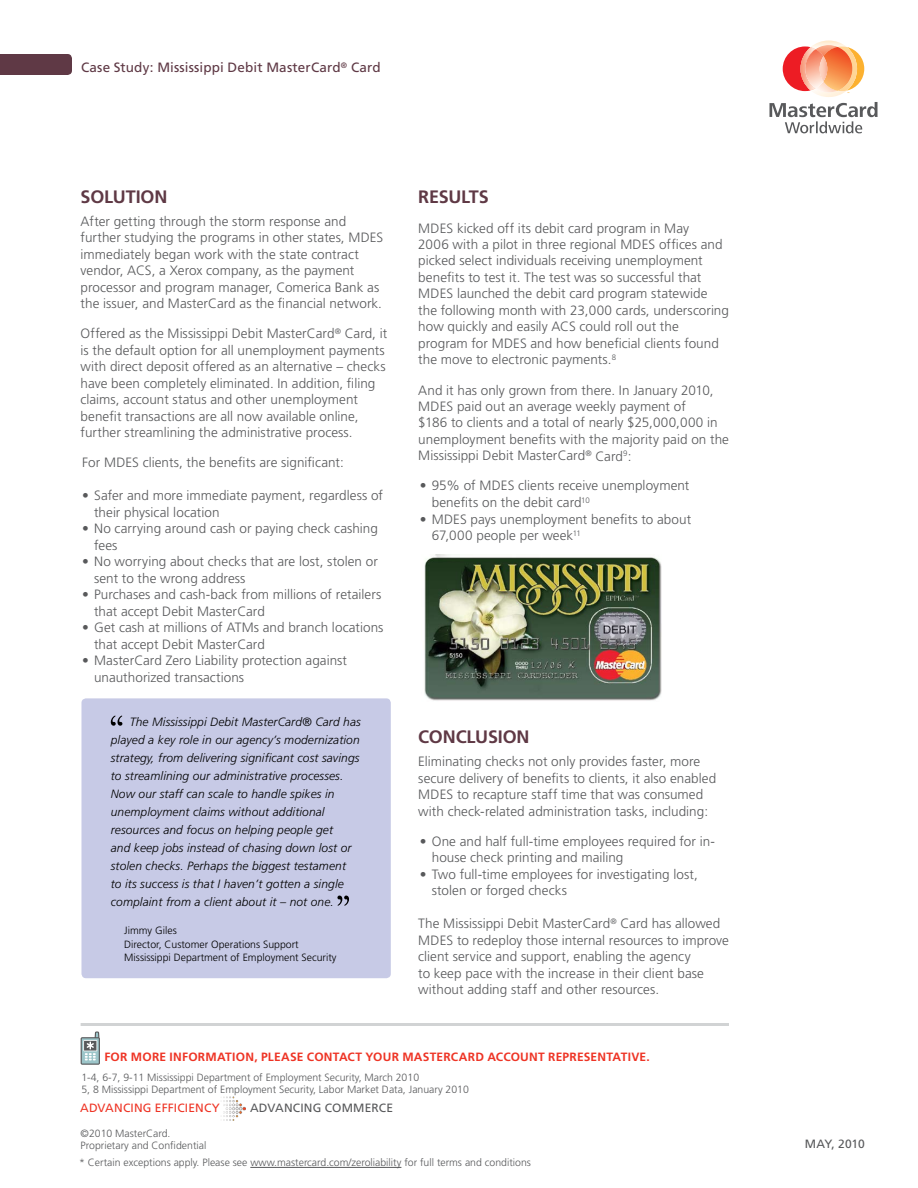
<style>
.page{position:relative;width:918px;height:1188px;background:#fff}
.page>*{position:absolute;margin:0;border:0;box-sizing:border-box;transform-origin:0 0}
.t1{font:700 18px "Frutiger";letter-spacing:-.01em;color:#5f3945}
.t2{font:300 13.5px/16.5px "Frutiger";letter-spacing:.005em;color:#58595b}
.t3{font:13.5px "Frutiger";letter-spacing:.01em;color:#5f3945}
.t4{font:italic 300 12px/18px "Frutiger";letter-spacing:.01em;color:#000}
.t5{font:700 12px "Frutiger";letter-spacing:.02em;color:#ee3425}
.t6{font:12px "Frutiger";letter-spacing:.015em;color:#58595b}
.t7{font:12px "Frutiger";letter-spacing:.015em;color:#ee3425}
.t8{font:300 10.5px/12px "Frutiger";color:#58595b}
.t9{font:300 10.5px/13.5px "Frutiger";color:#000}
</style>
<div class="page">
<hr style="left:81px;top:1023px;width:648px;height:3px;background:#d1d3d4">
<svg style="left:769px;top:41px;width:109px;height:92px"></svg>
<div style="left:0;top:54px;width:72px;height:21px;background:#5f3945"></div>
<div style="left:81px;top:698px;width:310px;height:280px;background:#c7cae6;border-radius:4px"></div>
<svg style="left:111px;top:716px;width:11px;height:10px"></svg>
<svg style="left:337px;top:896px;width:12px;height:10px"></svg>
<img style="left:424px;top:555px;width:238px;height:146px">
<svg style="left:81px;top:1032px;width:19px;height:33px"></svg>
<hr style="left:250px;top:1167px;width:151px;height:1px;background:#58595b">
<img style="left:223px;top:1097px;width:23px;height:23px">
<p class="t3" style="left:81px;top:60px;width:301px">Case Study: Mississippi Debit MasterCard<sup>®</sup> Card</p>
<h1 class="t1" style="left:81px;top:186px;width:88px">SOLUTION</h1>
<p class="t2" style="left:81px;top:213px;width:304px">After getting through the storm response and further studying the programs in other states, MDES immediately began work with the state contract vendor, ACS, a Xerox company, as the payment processor and program manager, Comerica Bank as the issuer, and MasterCard as the financial network.</p>
<p class="t2" style="left:81px;top:326px;width:308px">Offered as the Mississippi Debit MasterCard<sup>®</sup> Card, it is the default option for all unemployment payments with direct deposit offered as an alternative – checks have been completely eliminated. In addition, filing claims, account status and other unemployment benefit transactions are all now available online, further streamlining the administrative process.</p>
<p class="t2" style="left:82px;top:455px;width:263px">For MDES clients, the benefits are significant:</p>
<p class="t2" style="left:94px;top:488px;width:291px;text-indent:-12px">• Safer and more immediate payment, regardless of their physical location</p>
<p class="t2" style="left:94px;top:521px;width:285px;text-indent:-12px">• No carrying around cash or paying check cashing fees</p>
<p class="t2" style="left:94px;top:553px;width:285px;text-indent:-12px">• No worrying about checks that are lost, stolen or sent to the wrong address</p>
<p class="t2" style="left:94px;top:586px;width:289px;text-indent:-12px">• Purchases and cash-back from millions of retailers that accept Debit MasterCard</p>
<p class="t2" style="left:94px;top:619px;width:291px;text-indent:-12px">• Get cash at millions of ATMs and branch locations that accept Debit MasterCard</p>
<p class="t2" style="left:94px;top:652px;width:254px;text-indent:-12px">• MasterCard Zero Liability protection against unauthorized transactions</p>
<p class="t4" style="left:111px;top:713px;width:252px;text-indent:19px">The Mississippi Debit MasterCard® Card has played a key role in our agency’s modernization strategy, from delivering significant cost savings to streamlining our administrative processes.<br>Now our staff can scale to handle spikes in unemployment claims without additional resources and focus on helping people get<br>and keep jobs instead of chasing down lost or stolen checks. Perhaps the biggest testament<br>to its success is that I haven’t gotten a single complaint from a client about it – not one.</p>
<p class="t9" style="left:124px;top:924px;width:214px">Jimmy Giles<br>Director, Customer Operations Support<br>Mississippi Department of Employment Security</p>
<h1 class="t1" style="left:418px;top:186px;width:62px">RESU LTS</h1>
<p class="t2" style="left:418px;top:220px;width:312px">MDES kicked off its debit card program in May<br>2006 with a pilot in three regional MDES offices and picked select individuals receiving unemployment benefits to test it. The test was so successful that MDES launched the debit card program statewide the following month with 23,000 cards, underscoring how quickly and easily ACS could roll out the program for MDES and how beneficial clients found the move to electronic payments.<sup>8</sup></p>
<p class="t2" style="left:418px;top:382px;width:312px">And it has only grown from there. In January 2010, MDES paid out an average weekly payment of<br>$186 to clients and a total of nearly $25,000,000 in unemployment benefits with the majority paid on the Mississippi Debit MasterCard<sup>®</sup> Card<sup>9</sup>:</p>
<p class="t2" style="left:432px;top:478px;width:259px;text-indent:-12px">• 95% of MDES clients receive unemployment benefits on the debit card<sup>10</sup></p>
<p class="t2" style="left:432px;top:511px;width:261px;text-indent:-12px">• MDES pays unemployment benefits to about<br>67,000 people per week<sup>11</sup></p>
<h1 class="t1" style="left:418px;top:726px;width:113px">CONCLUSION</h1>
<p class="t2" style="left:418px;top:753px;width:299px">Eliminating checks not only provides faster, more secure delivery of benefits to clients, it also enabled MDES to recapture staff time that was consumed with check-related administration tasks, including:</p>
<p class="t2" style="left:432px;top:833px;width:285px;text-indent:-12px">• One and half full-time employees required for in&shy;house check printing and mailing</p>
<p class="t2" style="left:432px;top:866px;width:268px;text-indent:-12px">• Two full-time employees for investigating lost, stolen or forged checks</p>
<p class="t2" style="left:418px;top:915px;width:312px">The Mississippi Debit MasterCard<sup>®</sup> Card has allowed MDES to redeploy those internal resources to improve client service and support, enabling the agency<br>to keep pace with the increase in their client base without adding staff and other resources.</p>
<p class="t5" style="left:104px;top:1050px;width:547px">FOR MORE INFORMATION, PLEASE CONTACT YOUR MASTERCARD ACCOUNT REPRESENTATIVE.</p>
<p class="t8" style="left:81px;top:1071px;width:389px">1-4, 6-7, 9-11 Mississippi Department of Employment Security, March 2010<br>5, 8 Mississippi Department of Employment Security, Labor Market Data, January 2010</p>
<p class="t7" style="left:80px;top:1101px;width:141px">ADVANCI NG EFFICI ENCY</p>
<p class="t6" style="left:250px;top:1101px;width:145px">ADVANCI NG COMMERCE</p>
<p class="t8" style="left:81px;top:1128px;width:127px">©2010 MasterCard.<br>Proprietary and Confidential</p>
<p class="t8" style="left:79px;top:1157px;width:453px">* Certain exceptions apply. Please see www.mastercard.com/zeroliability for full terms and conditions</p>
<p class="t6" style="left:805px;top:1137px;width:61px">MAY, 2010</p>
</div>
